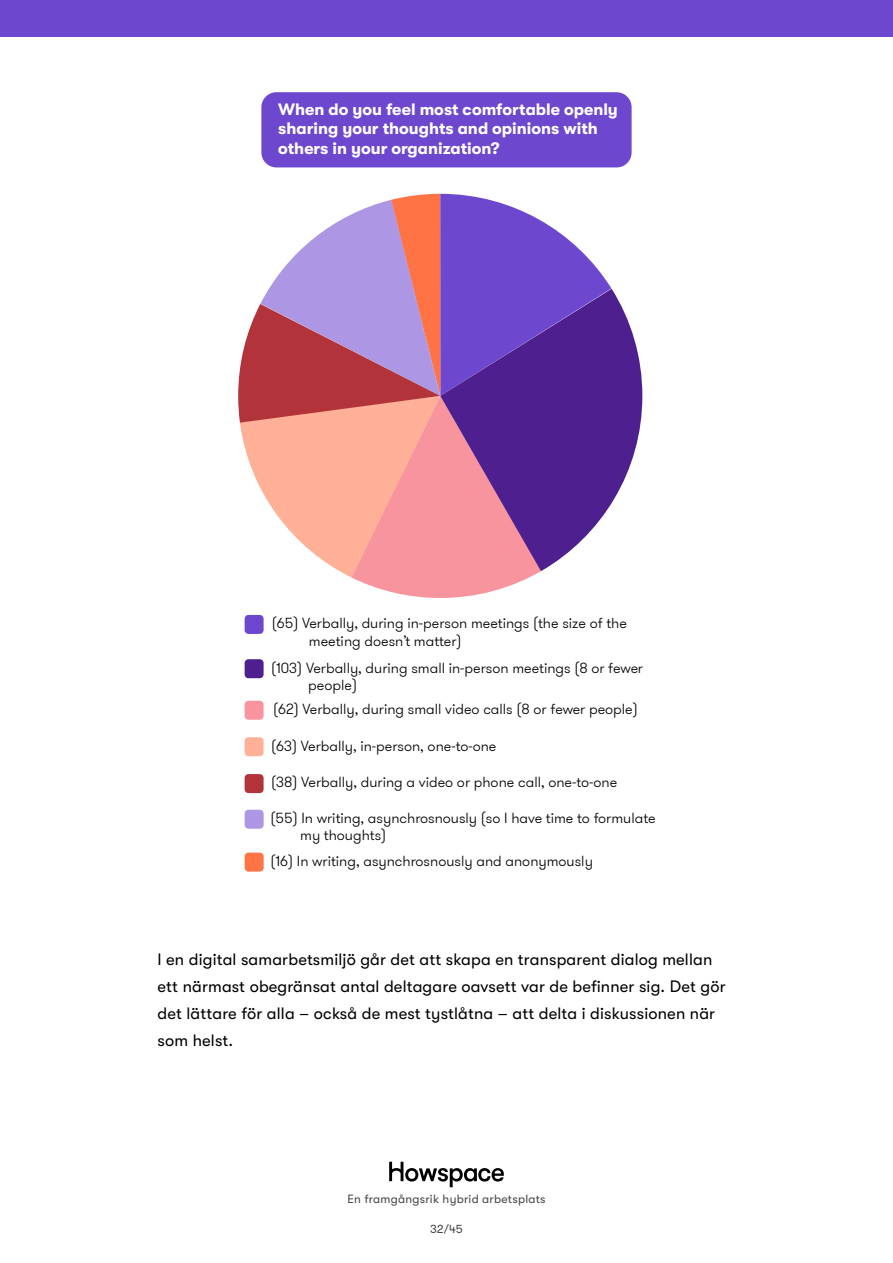
<style>
.page{position:relative;width:893px;height:1263px;background:#fff}
.page>*{position:absolute;margin:0;border:0;box-sizing:border-box;transform-origin:0 0}
.t1{font:16.5px/27px "GT Walsheim Pro";letter-spacing:.01em;color:#000}
.t2{font:700 16.5px/19.8px "GT Walsheim Pro";color:#fff}
.t3{font:300 14.55px/17.4px "GT Walsheim Pro";color:#000}
.t4{font:12px "GT Walsheim Pro";letter-spacing:.02em;color:#464547}
</style>
<div class="page">
<svg style="left:389px;top:1162px;width:115px;height:25px"></svg>
<div style="left:0;top:0;width:893px;height:36px;background:#6e47cf"></div>
<div style="left:261px;top:92px;width:371px;height:75px;background:#6e47cf;border-radius:15px"></div>
<div style="left:245px;top:615px;width:19px;height:19px;background:#6e47cf;border-radius:4px"></div>
<div style="left:245px;top:659px;width:19px;height:19px;background:#4d1f8f;border-radius:4px"></div>
<div style="left:245px;top:810px;width:19px;height:19px;background:#ad96e3;border-radius:4px"></div>
<div style="left:245px;top:853px;width:19px;height:19px;background:#ff7345;border-radius:4px"></div>
<div style="left:245px;top:701px;width:19px;height:19px;background:#f7949e;border-radius:4px"></div>
<div style="left:245px;top:737px;width:19px;height:19px;background:#ffb096;border-radius:4px"></div>
<div style="left:245px;top:774px;width:19px;height:19px;background:#b3333b;border-radius:4px"></div>
<svg style="left:238px;top:194px;width:373px;height:404px"></svg>
<svg style="left:440px;top:289px;width:202px;height:282px;background:#804fa7"></svg>
<p class="t2" style="left:278px;top:99px;width:341px">When do you feel most comfortable openly sharing your thoughts and opinions with others in your organization?</p>
<p class="t3" style="left:309px;top:615px;width:319px;text-indent:-37px">(65) Verbally, during in-person meetings (the size of the meeting doesn’t matter)</p>
<p class="t3" style="left:308px;top:659px;width:336px;text-indent:-37px">(103) Verbally, during small in-person meetings (8 or fewer people)</p>
<p class="t3" style="left:273px;top:701px;width:366px">(62) Verbally, during small video calls (8 or fewer people)</p>
<p class="t3" style="left:271px;top:737px;width:227px">(63) Verbally, in-person, one-to-one</p>
<p class="t3" style="left:271px;top:774px;width:348px">(38) Verbally, during a video or phone call, one-to-one</p>
<p class="t3" style="left:300px;top:809px;width:357px;text-indent:-30px">(55) In writing, asynchrosnously (so I have time to formulate my thoughts)</p>
<p class="t3" style="left:270px;top:852px;width:324px">(16) In writing, asynchrosnously and anonymously</p>
<p class="t1" style="left:158px;top:946px;width:570px">I en digital samarbetsmiljö går det att skapa en transparent dialog mellan ett närmast obegränsat antal deltagare oavsett var de befinner sig. Det gör det lättare för alla – också de mest tystlåtna – att delta i diskussionen när som helst.</p>
<p class="t4" style="left:347px;top:1192px;width:200px">En framgångsrik hybrid arbetsplats</p>
<p class="t4" style="left:430px;top:1222px;width:34px">32/45</p>
</div>
